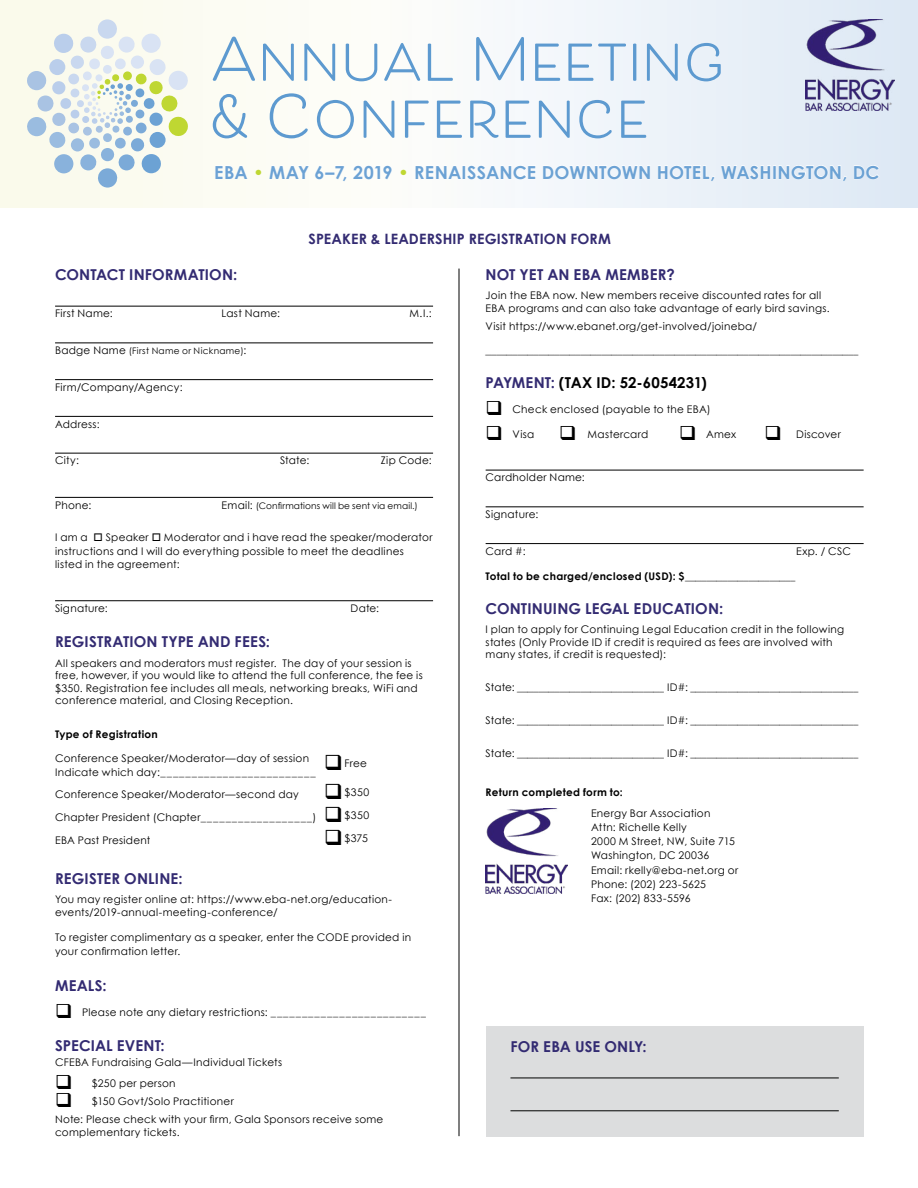
<style>
.page{position:relative;width:918px;height:1188px;background:#fff}
.page>*{position:absolute;margin:0;border:0;box-sizing:border-box;transform-origin:0 0}
.t1{font:700 18px "Century Gothic";letter-spacing:.01em;color:#6ca2d4}
.t2{font:700 15px "Century Gothic";letter-spacing:.01em;color:#332b72}
.t3{font:700 15px "Century Gothic";letter-spacing:.01em;color:#000}
.t4{font:700 14.25px "Century Gothic";letter-spacing:.01em;color:#332b72}
.t5{font:10.5px/14.2px "Century Gothic";letter-spacing:.025em;color:#000}
.t6{font:700 10.5px "Century Gothic";letter-spacing:.025em;color:#000}
.t7{font:9px "Century Gothic";letter-spacing:.02em;color:#000}
.s1{color:#bfd732}
.s2{font-size:10.5px}
.s3{color:#332b72}
.s4{font-weight:400}
</style>
<div class="page">
<hr style="left:486px;top:470px;width:378px;height:1px;background:#000">
<hr style="left:486px;top:506px;width:378px;height:1px;background:#000">
<hr style="left:486px;top:543px;width:378px;height:1px;background:#000">
<hr style="left:55px;top:306px;width:378px;height:1px;background:#000">
<hr style="left:55px;top:343px;width:378px;height:1px;background:#000">
<hr style="left:55px;top:379px;width:378px;height:1px;background:#000">
<hr style="left:55px;top:416px;width:378px;height:1px;background:#000">
<hr style="left:55px;top:453px;width:378px;height:1px;background:#000">
<hr style="left:55px;top:497px;width:378px;height:1px;background:#000">
<hr style="left:55px;top:600px;width:378px;height:1px;background:#000">
<div style="left:486px;top:1026px;width:378px;height:110px;background:#dcddde"></div>
<img style="left:486px;top:809px;width:82px;height:84px">
<hr style="left:459px;top:269px;width:1px;height:867px;background:#000">
<div style="left:0;top:0;width:620px;height:207px;background:#fbfbf2"></div>
<div style="left:298px;top:0;width:620px;height:207px;background:linear-gradient(to right,#fffffb,#dde8f6)"></div>
<svg style="left:27px;top:19px;width:161px;height:169px"></svg>
<svg style="left:216px;top:166px;width:31px;height:13px"></svg>
<svg style="left:270px;top:166px;width:39px;height:13px"></svg>
<svg style="left:315px;top:165px;width:32px;height:16px"></svg>
<svg style="left:353px;top:165px;width:39px;height:15px"></svg>
<div style="left:416px;top:165px;width:120px;height:14px;background:#fafbfc"></div>
<svg style="left:543px;top:165px;width:107px;height:14px"></svg>
<svg style="left:658px;top:165px;width:57px;height:16px"></svg>
<svg style="left:721px;top:165px;width:126px;height:16px"></svg>
<svg style="left:854px;top:165px;width:25px;height:14px"></svg>
<svg style="left:213px;top:93px;width:433px;height:45px"></svg>
<svg style="left:213px;top:37px;width:508px;height:44px"></svg>
<img style="left:806px;top:19px;width:88px;height:91px">
<hr style="left:510px;top:1078px;width:329px;height:1px;background:#000">
<hr style="left:510px;top:1110px;width:329px;height:1px;background:#000">
<h1 class="t1" style="left:214px;top:161px;width:667px">EBA <span class="s1">•</span> MAY 6–7, 2019 <span class="s1">•</span> RENAISSANCE DOWNTOWN HOTEL, WASHINGTON, DC</h1>
<h3 class="t4" style="left:309px;top:230px;width:304px">SPEAKER &amp; LEADERSHIP REGISTRATION FORM</h3>
<h2 class="t2" style="left:55px;top:265px;width:184px">CONTACT INFORMATION:</h2>
<p class="t5" style="left:55px;top:306px;width:59px">First Name:</p>
<p class="t5" style="left:222px;top:306px;width:60px">Last Name:</p>
<p class="t5" style="left:410px;top:306px;width:23px">M.I.:</p>
<p class="t7" style="left:55px;top:345px;width:193px"><span class="s2">Badge Name</span> (First Name or Nickname)<span class="s2">:</span></p>
<p class="t5" style="left:55px;top:380px;width:129px">Firm/Company/Agency:</p>
<p class="t5" style="left:55px;top:416px;width:46px">Address:</p>
<p class="t5" style="left:55px;top:453px;width:25px">City:</p>
<p class="t5" style="left:280px;top:453px;width:31px">State:</p>
<p class="t5" style="left:381px;top:453px;width:52px">Zip Code:</p>
<p class="t5" style="left:55px;top:497px;width:38px">Phone:</p>
<p class="t7" style="left:222px;top:500px;width:198px"><span class="s2">Email:</span> (Confirmations will be sent via email.)</p>
<p class="t5" style="left:55px;top:531px;width:379px;line-height:13.5px">I am a □ Speaker □ Moderator and i have read the speaker/moderator instructions and I will do everything possible to meet the deadlines listed in the agreement:</p>
<p class="t5" style="left:55px;top:601px;width:54px">Signature:</p>
<p class="t5" style="left:351px;top:601px;width:30px">Date:</p>
<h2 class="t2" style="left:55px;top:632px;width:217px">REGISTRATION TYPE AND FEES:</h2>
<p class="t5" style="left:55px;top:656px;width:369px;line-height:12.6px">All speakers and moderators must register. The day of your session is free, however, if you would like to attend the full conference, the fee is $350. Registration fee includes all meals, networking breaks, WiFi and conference material, and Closing Reception.</p>
<p class="t6" style="left:55px;top:727px;width:104px">Type of Registration</p>
<p class="t5" style="left:55px;top:751px;width:314px">Conference Speaker/Moderator—day of session<br>Indicate which day:_________________________ ❑Free</p>
<p class="t5" style="left:55px;top:783px;width:316px;line-height:23px;text-align:justify">Conference Speaker/Moderator—second day ❑$350<br>Chapter President (Chapter__________________) ❑$350<br>EBA Past President</p>
<p class="t5" style="left:324px;top:831px;width:46px">❑$375</p>
<h2 class="t2" style="left:55px;top:869px;width:129px">REGISTER ONLINE:</h2>
<p class="t5" style="left:55px;top:893px;width:338px;line-height:12.6px">You may register online at: https://www.eba-net.org/education&shy;events/2019-annual-meeting-conference/</p>
<p class="t5" style="left:55px;top:930px;width:358px">To register complimentary as a speaker, enter the CODE provided in your confirmation letter.</p>
<h2 class="t2" style="left:55px;top:977px;width:53px">MEALS:</h2>
<p class="t5" style="left:55px;top:1005px;width:372px">❑ Please note any dietary restrictions: _________________________</p>
<h2 class="t2" style="left:55px;top:1036px;width:111px">SPECIAL EVENT:</h2>
<p class="t5" style="left:55px;top:1055px;width:229px">CFEBA Fundraising Gala—Individual Tickets</p>
<p class="t5" style="left:55px;top:1076px;width:122px">❑ $250 per person</p>
<p class="t5" style="left:55px;top:1091px;width:330px;line-height:18.6px">❑ $150 Govt/Solo Practitioner<br>Note: Please check with your firm, Gala Sponsors receive some</p>
<p class="t5" style="left:55px;top:1125px;width:126px">complementary tickets.</p>
<h2 class="t2" style="left:486px;top:265px;width:191px">NOT YET AN EBA MEMBER?</h2>
<p class="t5" style="left:486px;top:289px;width:346px;line-height:12.6px">Join the EBA now. New members receive discounted rates for all<br>EBA programs and can also take advantage of early bird savings.</p>
<p class="t5" style="left:486px;top:319px;width:273px">Visit https://www.ebanet.org/get-involved/joineba/</p>
<p class="t5" style="left:486px;top:343px;width:374px">_______________________________________________________________________</p>
<h2 class="t3" style="left:486px;top:373px;width:223px"><span class="s3">PAYMENT:</span> (TAX ID: 52-6054231)</h2>
<p class="t5" style="left:486px;top:402px;width:227px">❑ Check enclosed (payable to the EBA)</p>
<p class="t5" style="left:486px;top:427px;width:50px">❑ Visa</p>
<p class="t5" style="left:559px;top:427px;width:91px">❑ Mastercard</p>
<p class="t5" style="left:679px;top:427px;width:59px">❑ Amex</p>
<p class="t5" style="left:765px;top:427px;width:78px">❑ Discover</p>
<p class="t5" style="left:486px;top:470px;width:101px">Cardholder Name:</p>
<p class="t5" style="left:486px;top:507px;width:54px">Signature:</p>
<p class="t5" style="left:486px;top:544px;width:41px">Card #:</p>
<p class="t5" style="left:796px;top:544px;width:56px">Exp. / CSC</p>
<p class="t6" style="left:486px;top:570px;width:311px">Total to be charged/enclosed (USD): $<span class="s4">_____________________</span></p>
<h2 class="t2" style="left:486px;top:599px;width:239px">CONTINUING LEGAL EDUCATION:</h2>
<p class="t5" style="left:486px;top:623px;width:360px;line-height:12.6px">I plan to apply for Continuing Legal Education credit in the following states (Only Provide ID if credit is required as fees are involved with many states, if credit is requested):</p>
<p class="t5" style="left:486px;top:680px;width:374px">State: ____________________________ ID#: ________________________________</p>
<p class="t5" style="left:486px;top:713px;width:374px">State: ____________________________ ID#: ________________________________</p>
<p class="t5" style="left:486px;top:746px;width:374px">State: ____________________________ ID#: ________________________________</p>
<p class="t6" style="left:486px;top:786px;width:139px">Return completed form to:</p>
<p class="t5" style="left:591px;top:805px;width:149px">Energy Bar Association<br>Attn: Richelle Kelly<br>2000 M Street, NW, Suite 715<br>Washington, DC 20036<br>Email: rkelly@eba-net.org or<br>Phone: (202) 223-5625<br>Fax: (202) 833-5596</p>
<h2 class="t2" style="left:510px;top:1037px;width:138px">FOR EBA USE ONLY:</h2>
</div>
